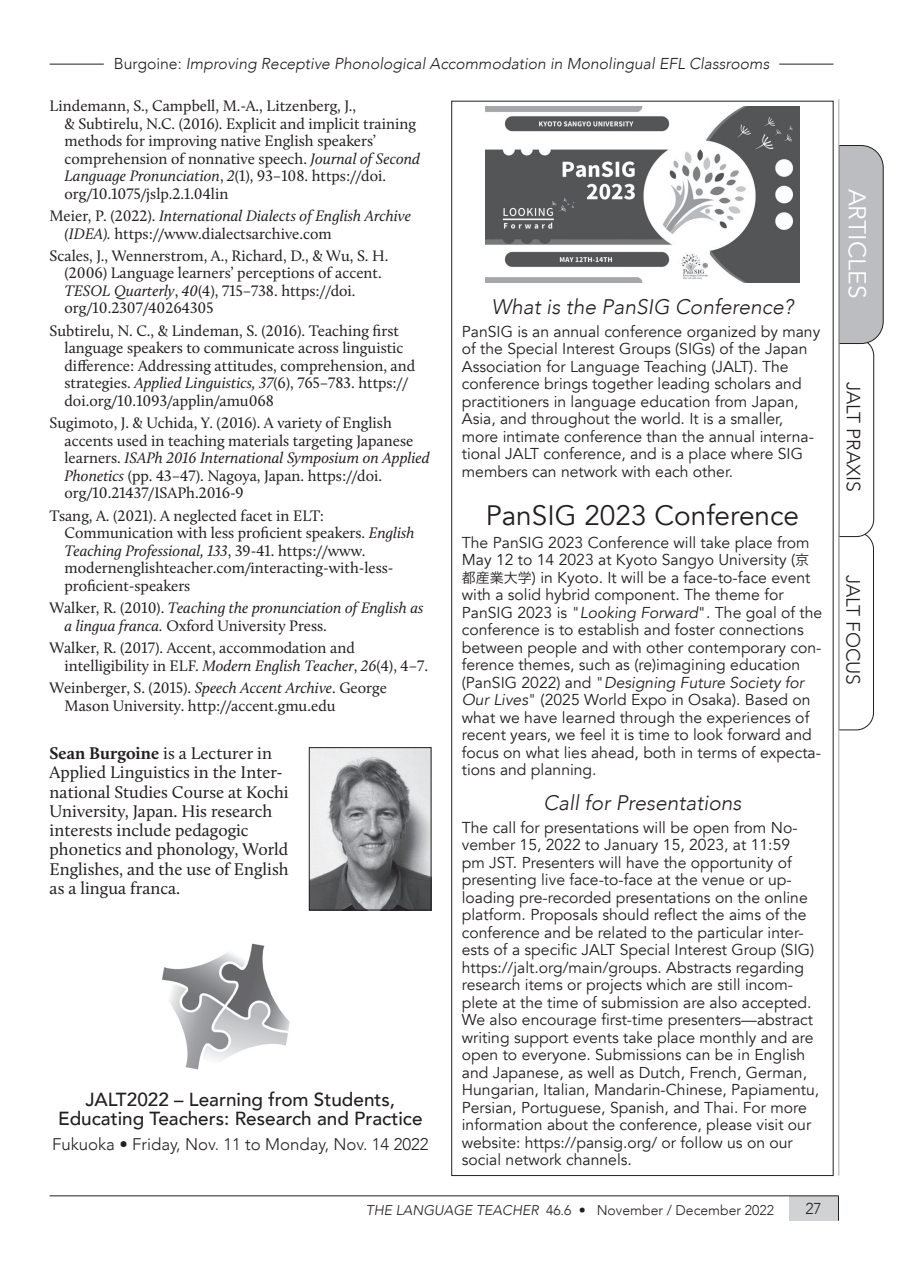
<style>
.page{position:relative;width:903px;height:1275px;background:#fff}
.page>*{position:absolute;margin:0;border:0;box-sizing:border-box;transform-origin:0 0}
.Title_-_Writer{font:28px "Avenir";color:#231f20}
.t1{font:24.5px "Avenir";color:#fff}
.Title_-_Affiliation{font:italic 300 21px "Avenir";color:#231f20}
.t2{font:300 19.25px "Avenir";color:#231f20}
.Abstract_-_E{font:500 18.9px/18.9px "Avenir";color:#231f20;text-align:center}
.Text_-_no_indent{font:17.5px/19.2px "Calluna";color:#231f20}
.Abstract_-_E-2{font:300 16.8px "Avenir";color:#231f20}
.Advert_-_small{font:15.75px/17.5px "Avenir";color:#231f20}
.References{font:15.75px/17.5px "Calluna";color:#231f20}
.References-2{font:italic 15.75px/17.5px "Calluna";color:#231f20}
.t3{font:italic 300 15.75px "Avenir";color:#231f20}
.t4{font:300 15.75px "Avenir";color:#231f20}
.t5{font:300 14px "Avenir";color:#231f20}
.s1{font-style:normal}
.s2{font-style:italic}
.s3{font-weight:700}
.s4{font-family:"Hira Kaku Pro W3";font-size:14px}
</style>
<div class="page">
<svg style="left:839px;top:145px;width:45px;height:585px"></svg>
<div style="left:789px;top:1196px;width:49px;height:25px;background:#d1d2d4"></div>
<hr style="left:50px;top:1195px;width:739px;height:1px;background:#231f20">
<hr style="left:789px;top:1195px;width:50px;height:1px;background:#231f20">
<svg style="left:838px;top:1196px;width:1px;height:25px"></svg>
<hr style="left:838px;top:99px;width:1px;height:1077px;background:#bcbdc0">
<hr style="left:50px;top:64px;width:783px;height:1px;background:#231f20">
<div style="left:104px;top:59px;width:675px;height:7px;background:#fff"></div>
<img style="left:311px;top:749px;width:118px;height:159px">
<div style="left:309px;top:747px;width:122px;height:163px;border:1px solid #231f20"></div>
<img style="left:162px;top:943px;width:128px;height:127px">
<img style="left:486px;top:106px;width:313px;height:177px">
<p class="t3" style="left:114px;top:55px;width:657px"><span class="s1">Burgoine:</span> Improving Receptive Phonological Accommodation in Monolingual EFL Classrooms</p>
<p class="References" style="left:64px;top:97px;width:357px;text-indent:-15px">Lindemann, S., Campbell, M.-A., Litzenberg, J.,<br>&amp; Subtirelu, N.C. (2016). Explicit and implicit training methods for improving native English speakers’ comprehension of nonnative speech. <span class="s2">Journal of Second Language Pronunciation</span>, <span class="s2">2</span>(1), 93–108. https://doi. org/10.1075/jslp.2.1.04lin</p>
<p class="References" style="left:64px;top:207px;width:348px;text-indent:-15px">Meier, P. (2022). <span class="s2">International Dialects of English Archive (IDEA).</span> https://www.dialectsarchive.com</p>
<p class="References" style="left:64px;top:247px;width:325px;text-indent:-15px">Scales, J., Wennerstrom, A., Richard, D., &amp; Wu, S. H. (2006) Language learners’ perceptions of accent.<br><span class="s2">TESOL Quarterly</span>, <span class="s2">40</span>(4), 715–738. https://doi. org/10.2307/40264305</p>
<p class="References" style="left:64px;top:322px;width:352px;text-indent:-15px">Subtirelu, N. C., &amp; Lindeman, S. (2016). Teaching first language speakers to communicate across linguistic difference: Addressing attitudes, comprehension, and strategies. <span class="s2">Applied Linguistics, 37</span>(6), 765–783. https:// doi.org/10.1093/applin/amu068</p>
<p class="References" style="left:64px;top:414px;width:367px;text-indent:-15px">Sugimoto, J. &amp; Uchida, Y. (2016). A variety of English accents used in teaching materials targeting Japanese learners. <span class="s2">ISAPh 2016 International Symposium on Applied Phonetics</span> (pp. 43–47). Nagoya, Japan. https://doi. org/10.21437/ISAPh.2016-9</p>
<p class="References" style="left:64px;top:507px;width:352px;text-indent:-15px">Tsang, A. (2021). A neglected facet in ELT:<br>Communication with less proficient speakers. <span class="s2">English Teaching Professional, 133</span>, 39-41. https://www. modernenglishteacher.com/interacting-with-less&shy;proficient-speakers</p>
<p class="References-2" style="left:64px;top:599px;width:360px;text-indent:-15px"><span class="s1">Walker, R. (2010).</span> Teaching the pronunciation of English as a lingua franca. <span class="s1">Oxford University Press.</span></p>
<p class="References" style="left:64px;top:639px;width:365px;text-indent:-15px">Walker, R. (2017). Accent, accommodation and intelligibility in ELF. <span class="s2">Modern English Teacher</span>, <span class="s2">26</span>(4), 4–7.</p>
<p class="References" style="left:64px;top:679px;width:324px;text-indent:-15px">Weinberger, S. (2015). <span class="s2">Speech Accent Archive</span>. George<br>Mason University. http://accent.gmu.edu</p>
<p class="Text_-_no_indent" style="left:50px;top:743px;width:241px"><span class="s3">Sean Burgoine</span> is a Lecturer in<br>Applied Linguistics in the Inter&shy;national Studies Course at Kochi<br>University, Japan. His research interests include pedagogic phonetics and phonology, World<br>Englishes, and the use of English as a lingua franca.</p>
<p class="Title_-_Affiliation" style="left:491px;top:295px;width:303px">What is the PanSIG Conference?</p>
<p class="Advert_-_small" style="left:462px;top:323px;width:360px">PanSIG is an annual conference organized by many of the Special Interest Groups (SIGs) of the Japan Association for Language Teaching (JALT). The conference brings together leading scholars and practitioners in language education from Japan, Asia, and throughout the world. It is a smaller, more intimate conference than the annual interna&shy;tional JALT conference, and is a place where SIG members can network with each other.</p>
<p class="Title_-_Writer" style="left:486px;top:499px;width:315px">PanSIG 2023 Conference</p>
<p class="Advert_-_small" style="left:462px;top:534px;width:362px">The PanSIG 2023 Conference will take place from May 12 to 14 2023 at Kyoto Sangyo University (<span class="s4">京都産業大学</span>) in Kyoto. It will be a face-to-face event with a solid hybrid component. The theme for PanSIG 2023 is "<span class="s2">Looking Forward</span>". The goal of the conference is to establish and foster connections between people and with other contemporary con&shy;ference themes, such as (re)imagining education (PanSIG 2022) and "<span class="s2">Designing Future Society for Our Lives</span>" (2025 World Expo in Osaka). Based on what we have learned through the experiences of recent years, we feel it is time to look forward and focus on what lies ahead, both in terms of expecta&shy;tions and planning.</p>
<p class="Title_-_Affiliation" style="left:543px;top:791px;width:200px">Call for Presentations</p>
<p class="Advert_-_small" style="left:462px;top:819px;width:359px">The call for presentations will be open from No&shy;vember 15, 2022 to January 15, 2023, at 11:59<br>pm JST. Presenters will have the opportunity of presenting live face-to-face at the venue or up&shy;loading pre-recorded presentations on the online platform. Proposals should reflect the aims of the conference and be related to the particular inter&shy;ests of a specific JALT Special Interest Group (SIG) https://jalt.org/main/groups. Abstracts regarding research items or projects which are still incom&shy;plete at the time of submission are also accepted.<br>We also encourage first-time presenters—abstract writing support events take place monthly and are open to everyone. Submissions can be in English and Japanese, as well as Dutch, French, German, Hungarian, Italian, Mandarin-Chinese, Papiamentu, Persian, Portuguese, Spanish, and Thai. For more information about the conference, please visit our website: https://pansig.org/ or follow us on our social network channels.</p>
<p class="Abstract_-_E" style="left:58px;top:1089px;width:366px">JALT2022 – Learning from Students,<br>Educating Teachers: Research and Practice</p>
<p class="Abstract_-_E-2" style="left:52px;top:1134px;width:378px">Fukuoka • Friday, Nov. 11 to Monday, Nov. 14 2022</p>
<p class="t5" style="left:366px;top:1202px;width:410px"><span class="s2">THE LANGUAGE TEACHER</span> 46.6 • November / December 2022</p>
<p class="t4" style="left:805px;top:1200px;width:18px">27</p>
<h2 class="t1" style="left:872px;top:189px;width:111px;rotate:90deg">ARTICLES</h2>
<p class="t2" style="left:865px;top:382px;width:111px;rotate:90deg">JALT PRAXIS</p>
<p class="t2" style="left:864px;top:575px;width:112px;rotate:90deg">JALT FOCUS</p>
</div>
